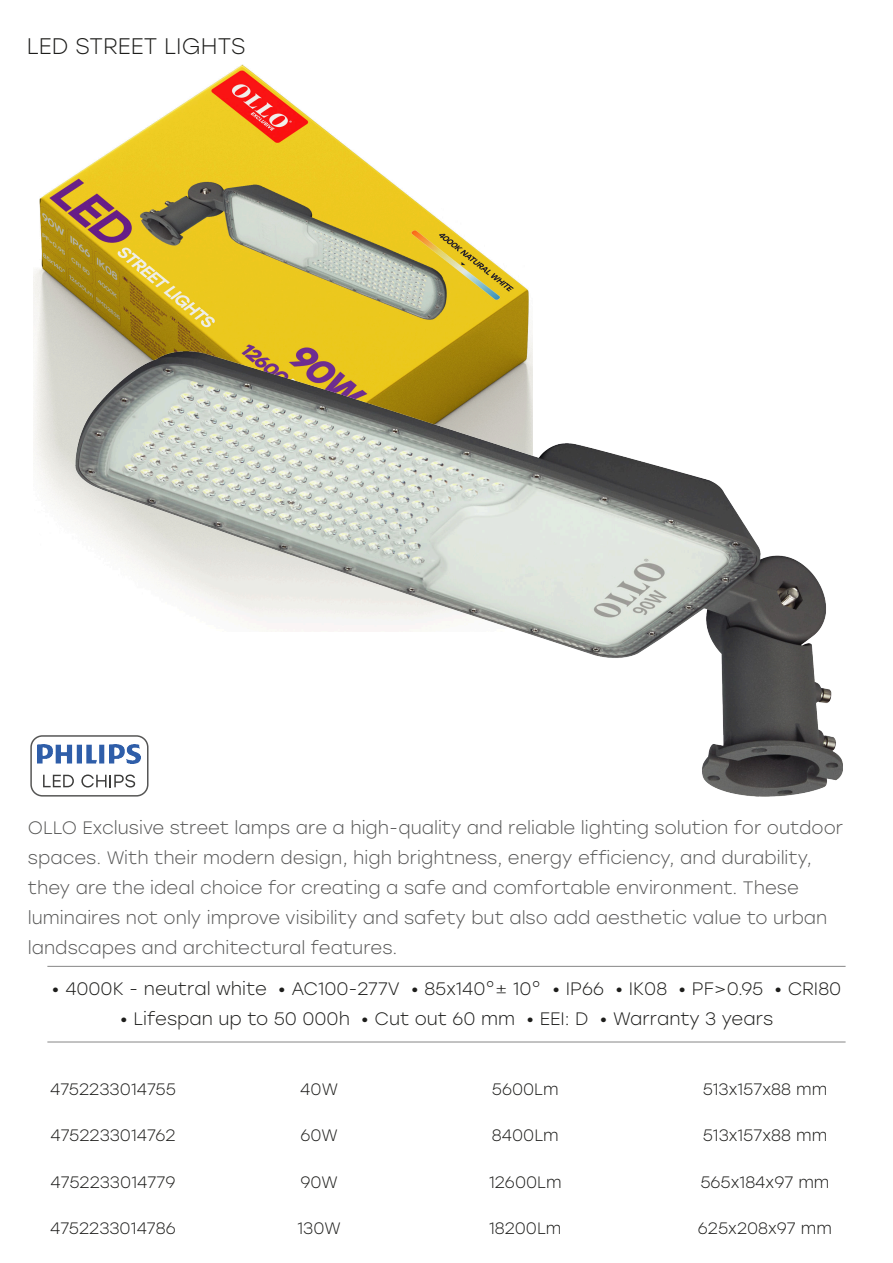
<style>
.page{position:relative;width:893px;height:1263px;background:#fff}
.page>*{position:absolute;margin:0;border:0;box-sizing:border-box;transform-origin:0 0}
.t1{font:300 22.5px "Stolzl";color:#1d1d1b}
.t2{font:300 18px/30px "Stolzl";color:#565655}
.t3{font:300 18px "Stolzl";color:#1d1d1b}
.t4{font:300 16.5px "Stolzl";color:#1d1d1b}
</style>
<div class="page">
<img style="left:34px;top:64px;width:499px;height:454px">
<hr style="left:47px;top:966px;width:799px;height:1px;background:#868686">
<hr style="left:47px;top:1042px;width:799px;height:1px;background:#868686">
<img style="left:75px;top:351px;width:767px;height:446px">
<div style="left:30px;top:735px;width:119px;height:61px;border:2px solid #565655;border-radius:11px"></div>
<img style="left:38px;top:744px;width:103px;height:19px">
<svg style="left:43px;top:775px;width:31px;height:12px"></svg>
<svg style="left:81px;top:774px;width:54px;height:13px"></svg>
<p class="t1" style="left:27px;top:36px;width:220px">LED STREET LIGHTS</p>
<p class="t2" style="left:28px;top:814px;width:817px">OLLO Exclusive street lamps are a high-quality and reliable lighting solution for outdoor spaces. With their modern design, high brightness, energy efficiency, and durability, they are the ideal choice for creating a safe and comfortable environment. These luminaires not only improve visibility and safety but also add aesthetic value to urban landscapes and architectural features.</p>
<p class="t3" style="left:52px;top:981px;width:791px">• 4000K - neutral white • AC100-277V • 85x140°± 10° • IP66 • IK08 • PF&gt;0.95 • CRI80</p>
<p class="t3" style="left:120px;top:1011px;width:655px">• Lifespan up to 50 000h • Cut out 60 mm • EEI: D • Warranty 3 years</p>
<p class="t4" style="left:50px;top:1082px;width:127px">4752233014755</p>
<p class="t4" style="left:300px;top:1082px;width:39px">40W</p>
<p class="t4" style="left:492px;top:1082px;width:68px">5600Lm</p>
<p class="t4" style="left:703px;top:1082px;width:126px">513x157x88 mm</p>
<p class="t4" style="left:50px;top:1128px;width:127px">4752233014762</p>
<p class="t4" style="left:300px;top:1128px;width:39px">60W</p>
<p class="t4" style="left:492px;top:1128px;width:68px">8400Lm</p>
<p class="t4" style="left:703px;top:1128px;width:126px">513x157x88 mm</p>
<p class="t4" style="left:51px;top:1175px;width:126px">4752233014779</p>
<p class="t4" style="left:300px;top:1175px;width:39px">90W</p>
<p class="t4" style="left:489px;top:1175px;width:74px">12600Lm</p>
<p class="t4" style="left:700px;top:1175px;width:131px">565x184x97 mm</p>
<p class="t4" style="left:50px;top:1221px;width:127px">4752233014786</p>
<p class="t4" style="left:297px;top:1221px;width:45px">130W</p>
<p class="t4" style="left:489px;top:1221px;width:74px">18200Lm</p>
<p class="t4" style="left:698px;top:1221px;width:136px">625x208x97 mm</p>
</div>
